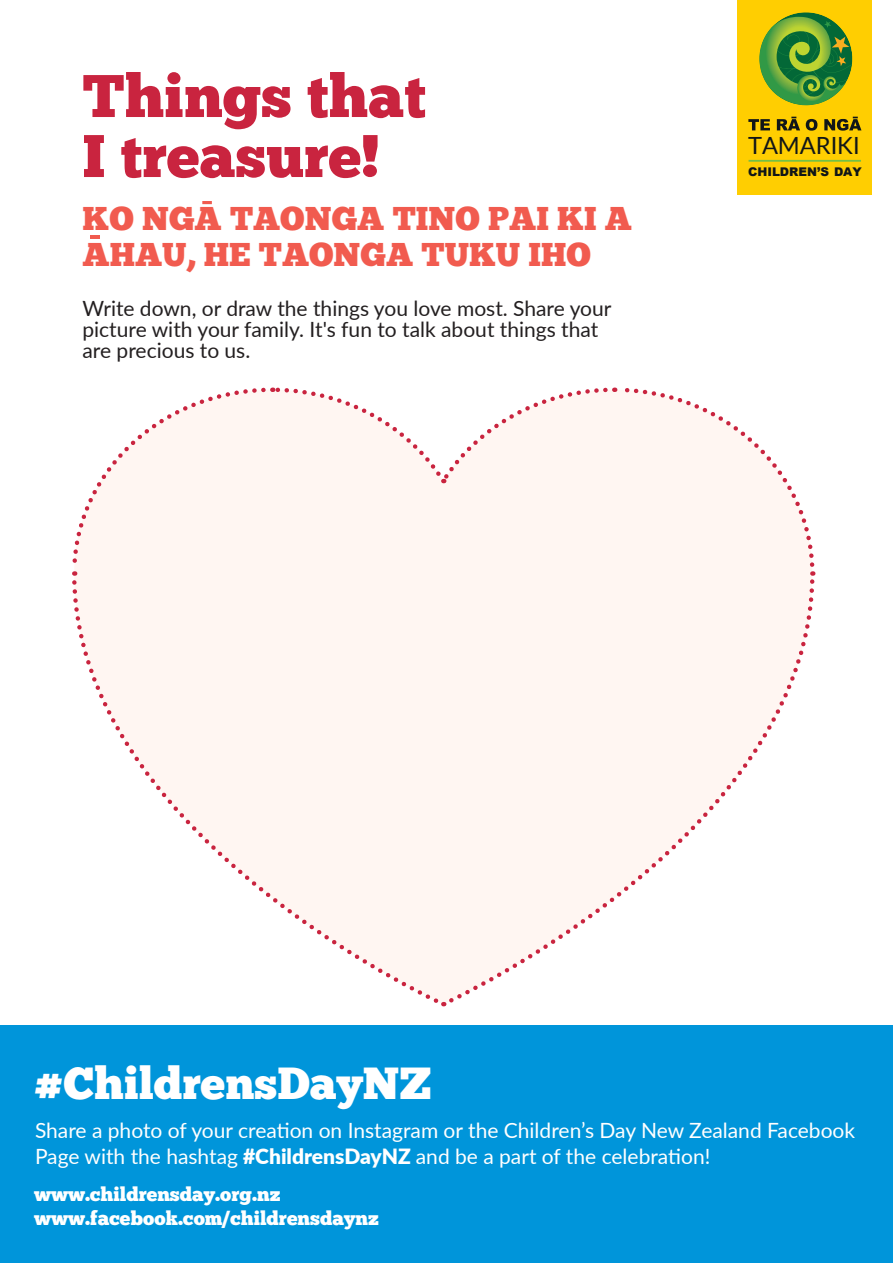
<style>
.page{position:relative;width:893px;height:1263px;background:#fff}
.page>*{position:absolute;margin:0;border:0;box-sizing:border-box;transform-origin:0 0}
.t1{font:60px/60px "Chunk Five";color:#c9243f}
.t2{font:45px "Chunk Five";color:#fff}
.t3{font:33px/36px "Chunk Five";color:#f15b4f}
.t4{font:23.7px "Lato";color:#111618}
.t5{font:21px/25.2px "Lato";color:#fff}
.Intro{font:21px/21px "Lato";color:#231f20}
.t6{font:19.5px/23.4px "Chunk Five";color:#fff}
.t7{font:900 12px "Arial";color:#111618}
.s1{font-weight:900}
</style>
<div class="page">
<div style="left:737px;top:0;width:134px;height:195px;background:#ffce01"></div>
<svg style="left:759px;top:12px;width:93px;height:93px"></svg>
<svg style="left:748px;top:119px;width:22px;height:11px"></svg>
<svg style="left:777px;top:117px;width:23px;height:13px"></svg>
<svg style="left:806px;top:119px;width:11px;height:12px"></svg>
<svg style="left:824px;top:117px;width:37px;height:14px"></svg>
<hr style="left:748px;top:160px;width:113px;height:2px;background:#75c045">
<div style="left:0;top:1025px;width:893px;height:238px;background:#0095da"></div>
<svg style="left:72px;top:578px;width:373px;height:429px"></svg>
<svg style="left:445px;top:576px;width:370px;height:430px"></svg>
<svg style="left:72px;top:387px;width:744px;height:189px"></svg>
<svg style="left:202px;top:201px;width:10px;height:3px"></svg>
<svg style="left:90px;top:236px;width:10px;height:3px"></svg>
<h1 class="t1" style="left:82px;top:66px;width:345px">Things that<br>I treasure!</h1>
<p class="t3" style="left:82px;top:201px;width:551px">KO NGA TAONGA TINO PAI KI A<br>AHAU, HE TAONGA TUKU IHO</p>
<p class="Intro" style="left:82px;top:297px;width:530px">Write down, or draw the things you love most. Share your picture with your family. It's fun to talk about things that are precious to us.</p>
<p class="t4" style="left:748px;top:128px;width:113px">TAMARIKI</p>
<p class="t7" style="left:748px;top:163px;width:115px">CHILDREN’S DAY</p>
<h2 class="t2" style="left:34px;top:1056px;width:399px">#ChildrensDayNZ</h2>
<p class="t5" style="left:35px;top:1117px;width:822px">Share a photo of your creation on Instagram or the Children’s Day New Zealand Facebook<br>Page with the hashtag <span class="s1">#ChildrensDayNZ</span> and be a part of the celebration!</p>
<p class="t6" style="left:34px;top:1183px;width:346px">www.childrensday.org.nz www.facebook.com/childrensdaynz</p>
</div>
